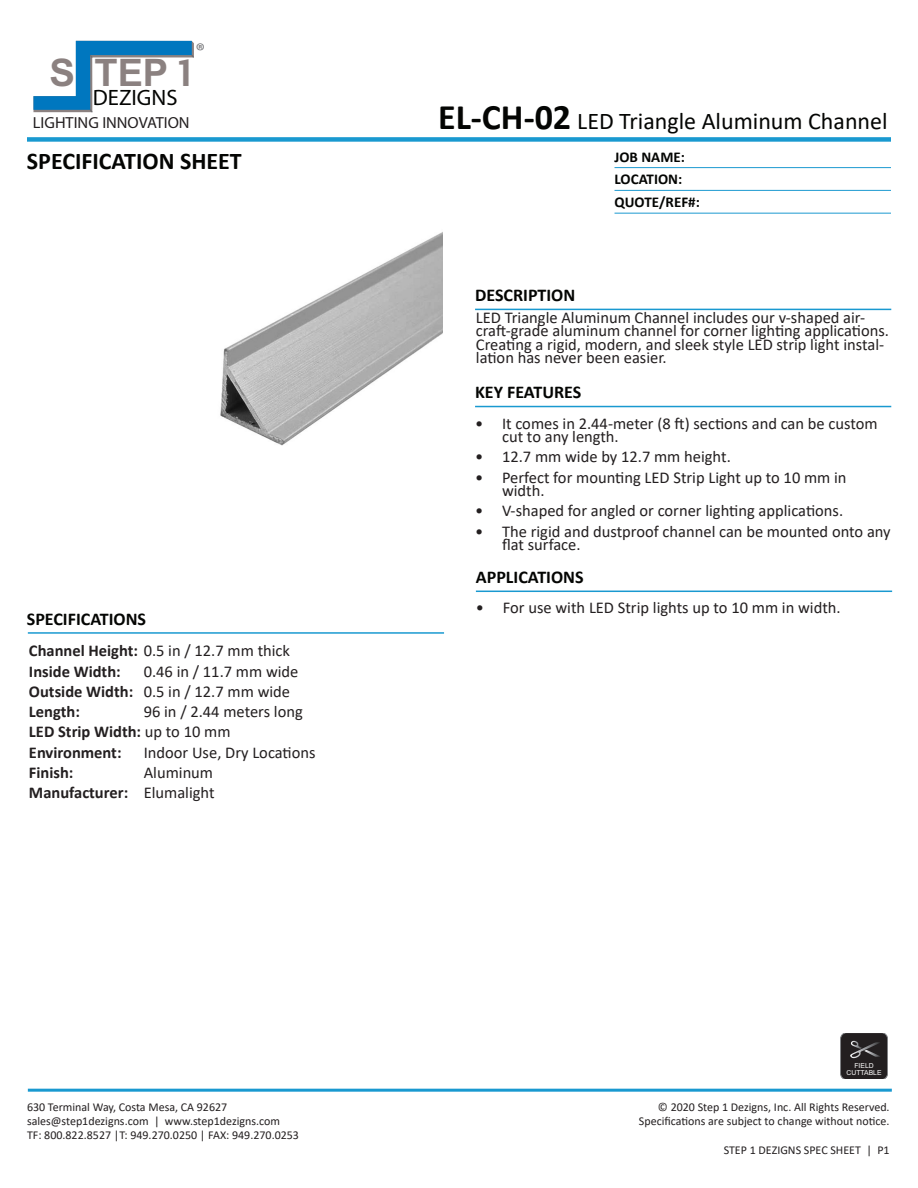
<style>
.page{position:relative;width:918px;height:1188px;background:#fff}
.page>*{position:absolute;margin:0;border:0;box-sizing:border-box;transform-origin:0 0}
.t1{font:700 37.95px "Arial";color:#8b8180}
.t2{font:24px "Calibri";color:#040503}
.t3{font:700 24px "Calibri";color:#040503}
.t4{font:22.35px "Avenir Next";color:#040503}
.t5{font:21.45px "Avenir Next";color:#6c6d70}
.t6{font:700 18px "Calibri";color:#040503}
.t7{font:16.5px/13.5px "Calibri";color:#231f20}
.t8{font:700 16.5px "Calibri";color:#231f20}
.t9{font:16.05px "Avenir Next";color:#231f20}
.t10{font:700 15px "Calibri";color:#040503}
.t11{font:12px "Calibri";color:#231f20}
.t12{font:6.9px "Arial";color:#fff}
.s1{font-family:"COUTURE"}
.s2{font-weight:700}
.s3{font-weight:400}
.s4{font-weight:700;font-size:36px}
</style>
<div class="page">
<hr style="left:28px;top:1089px;width:864px;height:3px;background:#1999d0">
<div style="left:27px;top:137px;width:864px;height:5px;background:#1999d0"></div>
<hr style="left:28px;top:632px;width:416px;height:2px;background:#1999d0">
<hr style="left:615px;top:167px;width:276px;height:1px;background:#1c99d0">
<hr style="left:615px;top:190px;width:276px;height:1px;background:#1c99d0">
<hr style="left:615px;top:213px;width:276px;height:1px;background:#1c99d0">
<hr style="left:476px;top:591px;width:416px;height:1px;background:#1999d0">
<hr style="left:475px;top:406px;width:416px;height:1px;background:#1999d0">
<hr style="left:475px;top:309px;width:416px;height:1px;background:#1999d0">
<svg style="left:840px;top:1034px;width:48px;height:45px;background:#312d2e"></svg>
<svg style="left:33px;top:41px;width:161px;height:72px"></svg>
<img style="left:220px;top:232px;width:222px;height:214px">
<p class="t1" style="left:50px;top:46px;width:142px">S TEP <span class="s1">1</span></p>
<p class="t4" style="left:93px;top:84px;width:86px">DEZIGNS</p>
<p class="t9" style="left:33px;top:113px;width:158px">LIGHTING INNOVATION</p>
<p class="t5" style="left:196px;top:38px;width:11px">®</p>
<p class="t3" style="left:27px;top:144px;width:216px">SPECIFICATION SHEET</p>
<p class="t6" style="left:27px;top:606px;width:121px">SPECIFICATIONS</p>
<p class="t7" style="left:29px;top:644px;width:263px"><span class="s2">Channel Height:</span> 0.5 in / 12.7 mm thick</p>
<p class="t8" style="left:29px;top:659px;width:93px">Inside Width:</p>
<p class="t7" style="left:144px;top:664px;width:156px">0.46 in / 11.7 mm wide</p>
<p class="t7" style="left:29px;top:684px;width:263px"><span class="s2">Outside Width:</span> 0.5 in / 12.7 mm wide</p>
<p class="t8" style="left:29px;top:700px;width:52px">Length:</p>
<p class="t7" style="left:144px;top:704px;width:161px">96 in / 2.44 meters long</p>
<p class="t8" style="left:29px;top:720px;width:203px">LED Strip Width: <span class="s3">up to 10 mm</span></p>
<p class="t8" style="left:29px;top:740px;width:94px">Environment:</p>
<p class="t7" style="left:144px;top:745px;width:173px">Indoor Use, Dry Locations</p>
<p class="t8" style="left:29px;top:761px;width:46px">Finish:</p>
<p class="t7" style="left:144px;top:765px;width:71px">Aluminum</p>
<p class="t8" style="left:29px;top:781px;width:187px">Manufacturer: <span class="s3">Elumalight</span></p>
<p class="t11" style="left:27px;top:1098px;width:202px">630 Terminal Way, Costa Mesa, CA 92627</p>
<p class="t11" style="left:27px;top:1113px;width:255px">sales@step1dezigns.com | www.step1dezigns.com</p>
<p class="t11" style="left:27px;top:1127px;width:274px">TF: 800.822.8527 |T: 949.270.0250 | FAX: 949.270.0253</p>
<p class="t2" style="left:438px;top:105px;width:451px"><span class="s4">EL-CH-02</span> LED Triangle Aluminum Channel</p>
<p class="t6" style="left:475px;top:283px;width:102px">DESCRIPTION</p>
<p class="t10" style="left:615px;top:146px;width:72px">JOB NAME:</p>
<p class="t10" style="left:615px;top:169px;width:69px">LOCATION:</p>
<p class="t10" style="left:615px;top:192px;width:87px">QUOTE/REF#:</p>
<p class="t7" style="left:476px;top:310px;width:415px">LED Triangle Aluminum Channel includes our v-shaped air&shy;craft-grade aluminum channel for corner lighting applications.<br>Creating a rigid, modern, and sleek style LED strip light instal&shy;lation has never been easier.</p>
<p class="t6" style="left:475px;top:380px;width:108px">KEY FEATURES</p>
<p class="t7" style="left:502px;top:416px;width:377px;text-indent:-27px">• It comes in 2.44-meter (8 ft) sections and can be custom cut to any length.</p>
<p class="t7" style="left:475px;top:450px;width:257px">• 12.7 mm wide by 12.7 mm height.</p>
<p class="t7" style="left:502px;top:470px;width:346px;text-indent:-27px">• Perfect for mounting LED Strip Light up to 10 mm in width.</p>
<p class="t7" style="left:475px;top:504px;width:370px">• V-shaped for angled or corner lighting applications.</p>
<p class="t7" style="left:502px;top:524px;width:390px;text-indent:-27px">• The rigid and dustproof channel can be mounted onto any flat surface.</p>
<p class="t6" style="left:476px;top:565px;width:109px">APPLICATIONS</p>
<p class="t7" style="left:476px;top:601px;width:366px">• For use with LED Strip lights up to 10 mm in width.</p>
<p class="t12" style="left:854px;top:1061px;width:21px">FIELD</p>
<p class="t12" style="left:846px;top:1068px;width:37px">CUTTABLE</p>
<p class="t11" style="left:658px;top:1098px;width:233px">© 2020 Step 1 Dezigns, Inc. All Rights Reserved.</p>
<p class="t11" style="left:639px;top:1113px;width:252px">Specifications are subject to change without notice.</p>
<p class="t11" style="left:724px;top:1141px;width:167px">STEP 1 DEZIGNS SPEC SHEET | P1</p>
</div>
